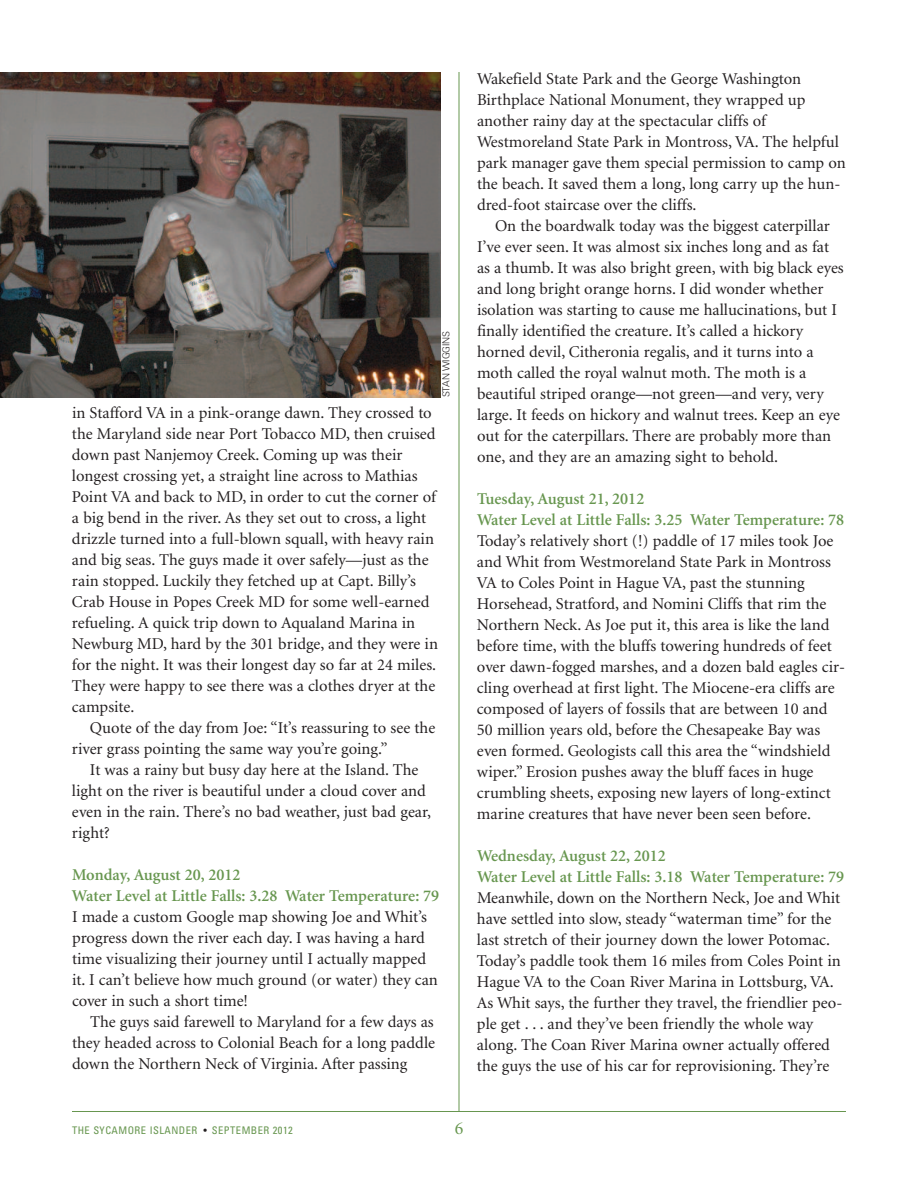
<style>
.page{position:relative;width:918px;height:1188px;background:#fff}
.page>*{position:absolute;margin:0;border:0;box-sizing:border-box;transform-origin:0 0}
.t1{font:18px "Minion";color:#67964f}
.t2{font:16.5px/21px "Minion";color:#231f20}
.t3{font:600 16.5px/21px "Minion";color:#67964f}
.t4{font:condensed 10.5px "Univers";letter-spacing:.045em;color:#67964f}
.t5{font:10.5px "U45";color:#231f20}
.s1{color:#231f20}
</style>
<div class="page">
<hr style="left:459px;top:72px;width:1px;height:1040px;background:#67964f">
<hr style="left:72px;top:1111px;width:774px;height:1px;background:#67964f">
<img style="left:0;top:72px;width:440px;height:325px">
<p class="t5" style="left:443px;top:397px;width:68px;rotate:-90deg">STAN WIGGINS</p>
<p class="t2" style="left:72px;top:403px;width:368px">in Stafford VA in a pink-orange dawn. They crossed to the Maryland side near Port Tobacco MD, then cruised down past Nanjemoy Creek. Coming up was their longest crossing yet, a straight line across to Mathias Point VA and back to MD, in order to cut the corner of a big bend in the river. As they set out to cross, a light drizzle turned into a full-blown squall, with heavy rain and big seas. The guys made it over safely—just as the rain stopped. Luckily they fetched up at Capt. Billy’s Crab House in Popes Creek MD for some well-earned refueling. A quick trip down to Aqualand Marina in Newburg MD, hard by the 301 bridge, and they were in for the night. It was their longest day so far at 24 miles.<br>They were happy to see there was a clothes dryer at the campsite.</p>
<p class="t2" style="left:72px;top:718px;width:365px;text-indent:18px">Quote of the day from Joe: “It’s reassuring to see the river grass pointing the same way you’re going.”</p>
<p class="t2" style="left:72px;top:760px;width:361px;text-indent:18px">It was a rainy but busy day here at the Island. The light on the river is beautiful under a cloud cover and even in the rain. There’s no bad weather, just bad gear, right?</p>
<p class="t3" style="left:72px;top:865px;width:369px">Monday, August 20, 2012<br>Water Level at Little Falls: 3.28 Water Temperature: 79</p>
<p class="t2" style="left:72px;top:907px;width:367px">I made a custom Google map showing Joe and Whit’s progress down the river each day. I was having a hard time visualizing their journey until I actually mapped it. I can’t believe how much ground (or water) they can cover in such a short time!</p>
<p class="t2" style="left:72px;top:1012px;width:365px;text-align:justify;text-indent:18px">The guys said farewell to Maryland for a few days as they headed across to Colonial Beach for a long paddle down the Northern Neck of Virginia. After passing</p>
<p class="t2" style="left:477px;top:69px;width:370px">Wakefield State Park and the George Washington Birthplace National Monument, they wrapped up another rainy day at the spectacular cliffs of Westmoreland State Park in Montross, VA. The helpful park manager gave them special permission to camp on the beach. It saved them a long, long carry up the hun&shy;dred-foot staircase over the cliffs.</p>
<p class="t2" style="left:477px;top:216px;width:368px;text-indent:18px">On the boardwalk today was the biggest caterpillar I’ve ever seen. It was almost six inches long and as fat as a thumb. It was also bright green, with big black eyes and long bright orange horns. I did wonder whether isolation was starting to cause me hallucinations, but I finally identified the creature. It’s called a hickory horned devil, Citheronia regalis, and it turns into a moth called the royal walnut moth. The moth is a beautiful striped orange—not green—and very, very large. It feeds on hickory and walnut trees. Keep an eye out for the caterpillars. There are probably more than one, and they are an amazing sight to behold.</p>
<p class="t3" style="left:477px;top:489px;width:369px">Tuesday, August 21, 2012<br>Water Level at Little Falls: 3.25 Water Temperature: 78</p>
<p class="t2" style="left:477px;top:531px;width:370px">Today’s relatively short (!) paddle of 17 miles took Joe and Whit from Westmoreland State Park in Montross VA to Coles Point in Hague VA, past the stunning Horsehead, Stratford, and Nomini Cliffs that rim the Northern Neck. As Joe put it, this area is like the land before time, with the bluffs towering hundreds of feet over dawn-fogged marshes, and a dozen bald eagles cir&shy;cling overhead at first light. The Miocene-era cliffs are composed of layers of fossils that are between 10 and 50 million years old, before the Chesapeake Bay was even formed. Geologists call this area the “windshield wiper.” Erosion pushes away the bluff faces in huge crumbling sheets, exposing new layers of long-extinct marine creatures that have never been seen before.</p>
<p class="t3" style="left:477px;top:846px;width:369px">Wednesday, August 22, 2012<br>Water Level at Little Falls: 3.18 Water Temperature: 79</p>
<p class="t2" style="left:477px;top:888px;width:367px">Meanwhile, down on the Northern Neck, Joe and Whit have settled into slow, steady “waterman time” for the last stretch of their journey down the lower Potomac.<br>Today’s paddle took them 16 miles from Coles Point in Hague VA to the Coan River Marina in Lottsburg, VA.<br>As Whit says, the further they travel, the friendlier peo&shy;ple get . . . and they’ve been friendly the whole way along. The Coan River Marina owner actually offered the guys the use of his car for reprovisioning. They’re</p>
<p class="t4" style="left:72px;top:1126px;width:222px">THE SYCAMORE ISLANDER <span class="s1">•</span> SEPTEMBER 2012</p>
<p class="t1" style="left:455px;top:1121px;width:10px">6</p>
</div>
